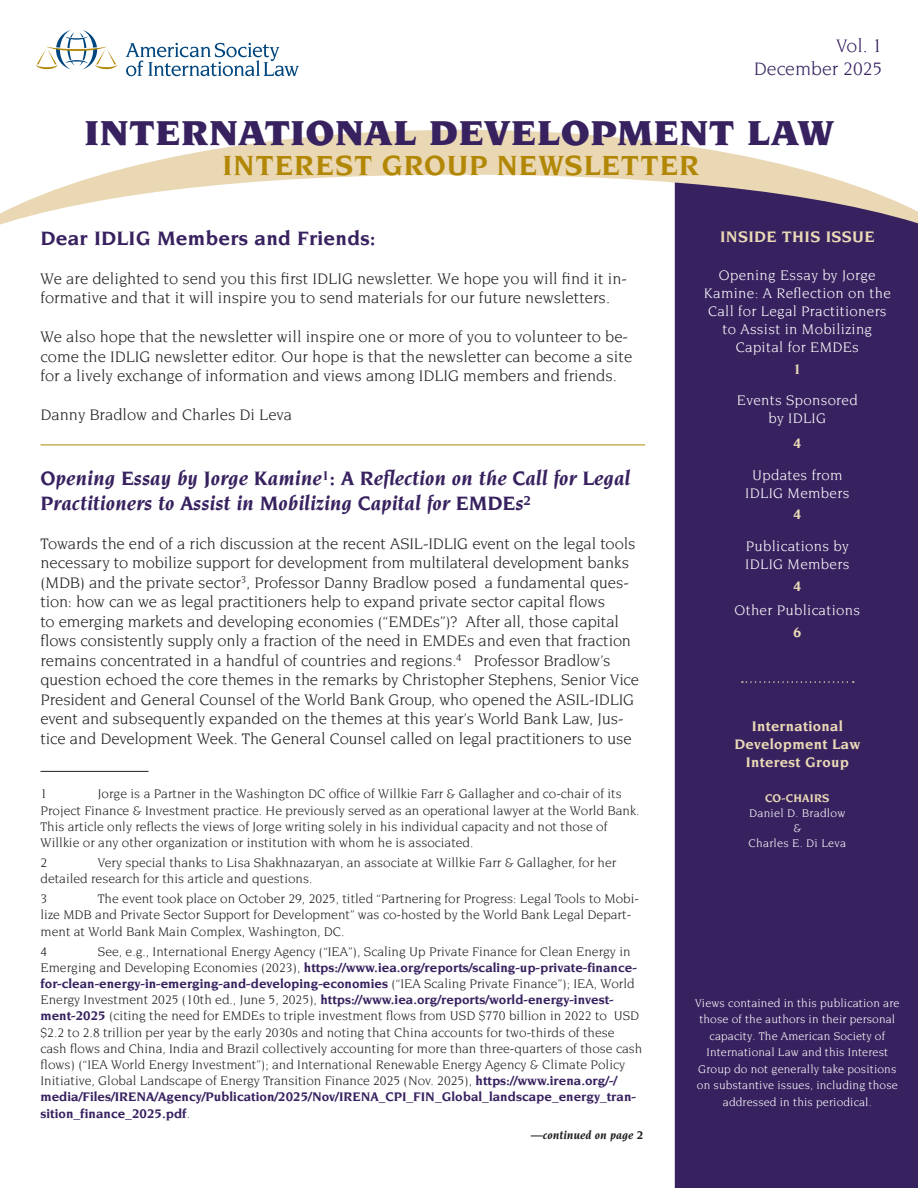
<style>
.page{position:relative;width:918px;height:1188px;background:#fff}
.page>*{position:absolute;margin:0;border:0;box-sizing:border-box;transform-origin:0 0}
.t1{font:900 37.5px "Novarese Std";letter-spacing:.02em;color:#37215f}
.t2{font:700 30px "Novarese Std";letter-spacing:.03em;color:#b28705}
.t3{font:italic 700 21px/25.2px "Novarese Std";color:#37215f}
.t4{font:700 21px "Novarese Std";letter-spacing:.01em;color:#37215f}
.t5{font:19.5px/23.4px "Novarese Std";color:#37215f;text-align:right}
.t6{font:16.5px/19.5px "Novarese Std";letter-spacing:-.005em;color:#231f20}
.t7{font:700 16.5px "Novarese Std";letter-spacing:.02em;color:#ebdab6}
.t8{font:15px/18px "Novarese Std";letter-spacing:.02em;color:#fff;text-align:center}
.t9{font:700 15px/18px "Novarese Std";letter-spacing:.02em;color:#ebdab6;text-align:center}
.t10{font:13.5px/16.2px "Novarese Std";color:#231f20}
.t11{font:12px/16.5px "Novarese Std";letter-spacing:.01em;color:#fff;text-align:center}
.t12{font:italic 700 12px "Novarese Std";color:#231f20}
.t13{font:700 12px "Novarese Std";letter-spacing:.02em;color:#ebdab6}
.s1{font-weight:700;color:#37215f}
</style>
<div class="page">
<svg style="left:126px;top:43px;width:173px;height:33px"></svg>
<svg style="left:35px;top:30px;width:83px;height:39px"></svg>
<div style="left:675px;top:239px;width:243px;height:949px;background:#37215f"></div>
<svg style="left:0;top:130px;width:918px;height:109px"></svg>
<svg style="left:742px;top:681px;width:112px;height:2px"></svg>
<hr style="left:40px;top:771px;width:108px;height:1px;background:#231f20">
<hr style="left:40px;top:445px;width:605px;height:1px;background:#b28705">
<h3 class="t5" style="left:754px;top:33px;width:130px">Vol. 1<br>December 2025</h3>
<h1 class="t1" style="left:84px;top:112px;width:751px">INTERNATIONAL DEVELOPMENT LAW</h1>
<h2 class="t2" style="left:222px;top:148px;width:478px">INTEREST GROUP NEWSLETTER</h2>
<h3 class="t4" style="left:40px;top:226px;width:337px">Dear IDLIG Members and Friends:</h3>
<p class="t6" style="left:40px;top:269px;width:588px">We are delighted to send you this first IDLIG newsletter. We hope you will find it in&shy;formative and that it will inspire you to send materials for our future newsletters.</p>
<p class="t6" style="left:40px;top:327px;width:593px">We also hope that the newsletter will inspire one or more of you to volunteer to be&shy;come the IDLIG newsletter editor. Our hope is that the newsletter can become a site for a lively exchange of information and views among IDLIG members and friends.</p>
<p class="t6" style="left:40px;top:405px;width:253px">Danny Bradlow and Charles Di Leva</p>
<h3 class="t3" style="left:40px;top:465px;width:591px">Opening Essay by Jorge Kamine<sup>1</sup>: A Reflection on the Call for Legal<br>Practitioners to Assist in Mobilizing Capital for EMDEs<sup>2</sup></h3>
<p class="t6" style="left:40px;top:533px;width:600px">Towards the end of a rich discussion at the recent ASIL-IDLIG event on the legal tools necessary to mobilize support for development from multilateral development banks (MDB) and the private sector<sup>3</sup>, Professor Danny Bradlow posed a fundamental ques&shy;tion: how can we as legal practitioners help to expand private sector capital flows<br>to emerging markets and developing economies (“EMDEs”)? After all, those capital flows consistently supply only a fraction of the need in EMDEs and even that fraction remains concentrated in a handful of countries and regions.<sup>4</sup> Professor Bradlow’s question echoed the core themes in the remarks by Christopher Stephens, Senior Vice President and General Counsel of the World Bank Group, who opened the ASIL-IDLIG event and subsequently expanded on the themes at this year’s World Bank Law, Jus&shy;tice and Development Week. The General Counsel called on legal practitioners to use</p>
<p class="t10" style="left:40px;top:786px;width:600px;text-indent:57px">Jorge is a Partner in the Washington DC office of Willkie Farr &amp; Gallagher and co-chair of its Project Finance &amp; Investment practice. He previously served as an operational lawyer at the World Bank.<br>This article only reflects the views of Jorge writing solely in his individual capacity and not those of Willkie or any other organization or institution with whom he is associated.</p>
<p class="t10" style="left:40px;top:854px;width:8px">2</p>
<p class="t10" style="left:40px;top:786px;width:8px">1</p>
<p class="t10" style="left:40px;top:854px;width:577px;text-indent:57px">Very special thanks to Lisa Shakhnazaryan, an associate at Willkie Farr &amp; Gallagher, for her detailed research for this article and questions.</p>
<p class="t10" style="left:40px;top:890px;width:8px">3</p>
<p class="t10" style="left:40px;top:890px;width:600px;text-indent:57px">The event took place on October 29, 2025, titled “Partnering for Progress: Legal Tools to Mobi&shy;lize MDB and Private Sector Support for Development” was co-hosted by the World Bank Legal Depart&shy;ment at World Bank Main Complex, Washington, DC.</p>
<p class="t10" style="left:40px;top:943px;width:8px">4</p>
<p class="t10" style="left:40px;top:943px;width:603px;text-indent:57px">See, e.g., International Energy Agency (“IEA”), Scaling Up Private Finance for Clean Energy in Emerging and Developing Economies (2023), <span class="s1">https://www.iea.org/reports/scaling-up-private-finance&shy;for-clean-energy-in-emerging-and-developing-economies</span> (“IEA Scaling Private Finance”); IEA, World Energy Investment 2025 (10th ed., June 5, 2025), <span class="s1">https://www.iea.org/reports/world-energy-invest&shy;ment-2025</span> (citing the need for EMDEs to triple investment flows from USD $770 billion in 2022 to USD $2.2 to 2.8 trillion per year by the early 2030s and noting that China accounts for two-thirds of these cash flows and China, India and Brazil collectively accounting for more than three-quarters of those cash flows) (“IEA World Energy Investment”); and International Renewable Energy Agency &amp; Climate Policy Initiative, Global Landscape of Energy Transition Finance 2025 (Nov. 2025), <span class="s1">https://www.irena.org/-/ media/Files/IRENA/Agency/Publication/2025/Nov/IRENA_CPI_FIN_Global_landscape_energy_tran&shy;sition_finance_2025.pdf</span>.</p>
<p class="t12" style="left:531px;top:1128px;width:114px">—continued on page 2</p>
<p class="t7" style="left:720px;top:227px;width:156px">INSIDE THIS ISSUE</p>
<p class="t8" style="left:704px;top:266px;width:189px">Opening Essay by Jorge<br>Kamine: A Reflection on the<br>Call for Legal Practitioners to Assist in Mobilizing<br>Capital for EMDEs</p>
<p class="t9" style="left:793px;top:360px;width:10px">1</p>
<p class="t8" style="left:737px;top:391px;width:122px">Events Sponsored by IDLIG</p>
<p class="t9" style="left:793px;top:434px;width:10px">4</p>
<p class="t8" style="left:745px;top:466px;width:106px">Updates from<br>IDLIG Members</p>
<p class="t9" style="left:793px;top:505px;width:10px">4</p>
<p class="t8" style="left:745px;top:537px;width:106px;text-align:left">Publications by<br>IDLIG Members</p>
<p class="t9" style="left:793px;top:577px;width:10px">4</p>
<p class="t8" style="left:735px;top:601px;width:127px">Other Publications</p>
<p class="t9" style="left:793px;top:623px;width:10px">6</p>
<p class="t9" style="left:734px;top:717px;width:127px">International<br>Development Law<br>Interest Group</p>
<p class="t13" style="left:765px;top:792px;width:66px">CO-CHAIRS</p>
<p class="t11" style="left:749px;top:806px;width:99px;line-height:15px">Daniel D. Bradlow &amp;<br>Charles E. Di Leva</p>
<p class="t11" style="left:695px;top:995px;width:206px">Views contained in this publication are those of the authors in their personal capacity. The American Society of International Law and this Interest Group do not generally take positions on substantive issues, including those addressed in this periodical.</p>
</div>
